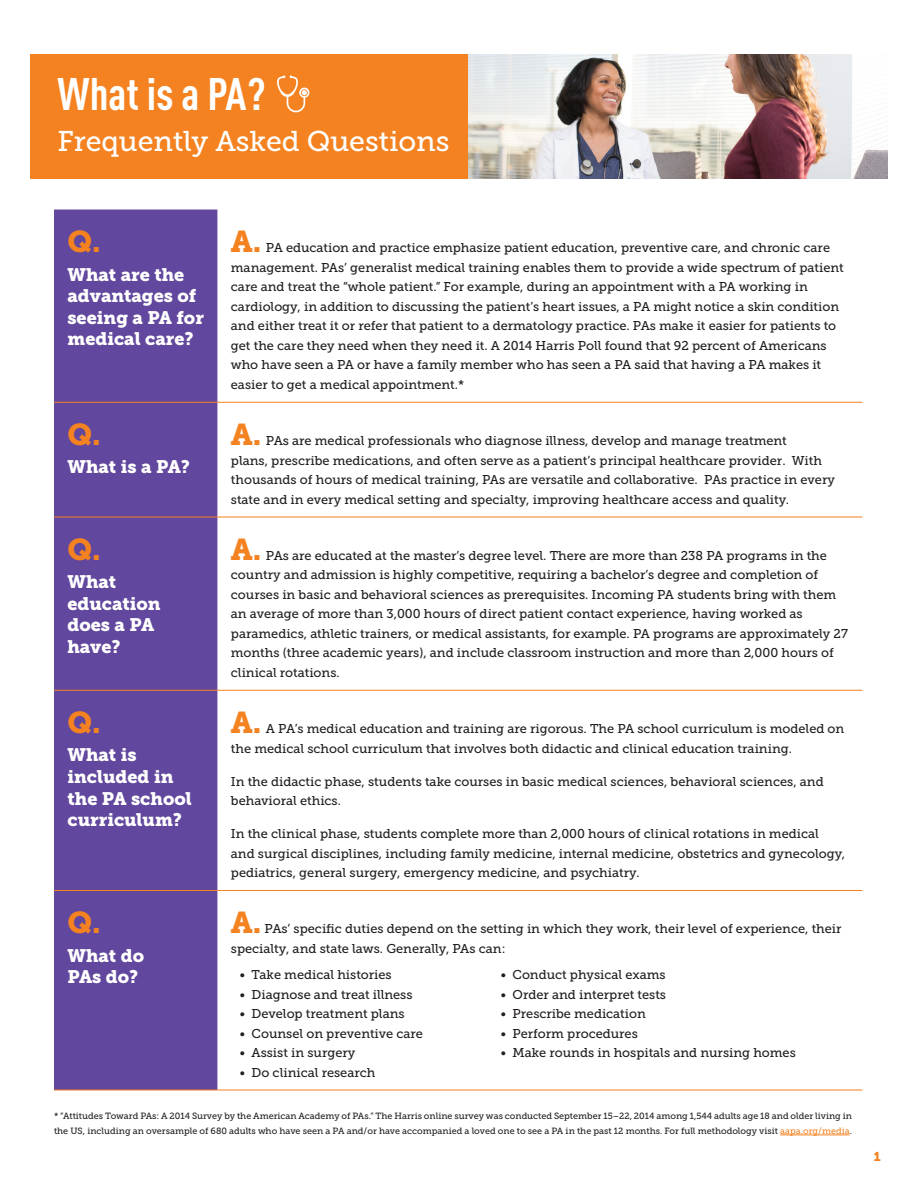
<style>
.page{position:relative;width:918px;height:1188px;background:#fff}
.page>*{position:absolute;margin:0;border:0;box-sizing:border-box;transform-origin:0 0}
.Paragraph_Style_1{font:700 condensed 45px "DINOT";color:#fff}
.Q___A{font:30px "Museo Slab 900";color:#f58220}
.Paragraph_Style_1-2{font:28.5px "Museo Slab 500";color:#fff}
.Q___A-2{font:18px/21.6px "Museo Slab 900";color:#fff}
.Q___A-3{font:12.75px/19.5px "Museo Slab 500";color:#231f20}
.Q___A-4{font:12.75px "Museo Slab 900";color:#f58220}
.body{font:9px/15px "Museo Slab 500";color:#231f20}
.s1{color:#f58220}
.s2{color:#133863}
</style>
<div class="page">
<div style="left:31px;top:54px;width:438px;height:124px;background:#f58220"></div>
<svg style="left:277px;top:75px;width:33px;height:37px"></svg>
<img style="left:469px;top:54px;width:418px;height:124px">
<div style="left:54px;top:210px;width:163px;height:880px;background:#61479d"></div>
<hr style="left:54px;top:402px;width:163px;height:1px;background:#f58220">
<hr style="left:54px;top:517px;width:163px;height:1px;background:#f58220">
<hr style="left:54px;top:690px;width:163px;height:1px;background:#f58220">
<hr style="left:54px;top:890px;width:163px;height:1px;background:#f58220">
<hr style="left:217px;top:402px;width:645px;height:1px;background:#f58220">
<hr style="left:217px;top:517px;width:645px;height:1px;background:#f58220">
<hr style="left:217px;top:690px;width:645px;height:1px;background:#f58220">
<hr style="left:217px;top:890px;width:645px;height:1px;background:#f58220">
<hr style="left:54px;top:1090px;width:163px;height:1px;background:#f58220">
<hr style="left:217px;top:1090px;width:645px;height:1px;background:#f58220">
<hr style="left:780px;top:1135px;width:70px;height:1px;background:#f58220">
<p class="Paragraph_Style_1" style="left:58px;top:67px;width:210px">What is a PA?</p>
<p class="Paragraph_Style_1-2" style="left:58px;top:125px;width:393px">Frequently Asked Questions</p>
<p class="Q___A" style="left:68px;top:224px;width:35px">Q.</p>
<p class="Q___A-2" style="left:68px;top:264px;width:138px">What are the advantages of seeing a PA for medical care?</p>
<p class="Q___A" style="left:68px;top:417px;width:35px">Q.</p>
<p class="Q___A-2" style="left:68px;top:456px;width:124px">What is a PA?</p>
<p class="Q___A" style="left:68px;top:532px;width:35px">Q.</p>
<p class="Q___A-2" style="left:68px;top:571px;width:95px">What education does a PA have?</p>
<p class="Q___A" style="left:68px;top:705px;width:35px">Q.</p>
<p class="Q___A-2" style="left:68px;top:744px;width:126px">What is included in the PA school curriculum?</p>
<p class="Q___A" style="left:231px;top:224px;width:32px">A.</p>
<p class="Q___A-3" style="left:231px;top:238px;width:614px;text-indent:35px">PA education and practice emphasize patient education, preventive care, and chronic care management. PAs’ generalist medical training enables them to provide a wide spectrum of patient care and treat the “whole patient.” For example, during an appointment with a PA working in cardiology, in addition to discussing the patient’s heart issues, a PA might notice a skin condition and either treat it or refer that patient to a dermatology practice. PAs make it easier for patients to get the care they need when they need it. A 2014 Harris Poll found that 92 percent of Americans who have seen a PA or have a family member who has seen a PA said that having a PA makes it easier to get a medical appointment.*</p>
<p class="Q___A" style="left:231px;top:417px;width:32px">A.</p>
<p class="Q___A-3" style="left:231px;top:431px;width:606px;text-indent:35px">PAs are medical professionals who diagnose illness, develop and manage treatment<br>plans, prescribe medications, and often serve as a patient’s principal healthcare provider. With thousands of hours of medical training, PAs are versatile and collaborative. PAs practice in every state and in every medical setting and specialty, improving healthcare access and quality.</p>
<p class="Q___A" style="left:231px;top:532px;width:32px">A.</p>
<p class="Q___A-3" style="left:231px;top:546px;width:619px;text-indent:35px">PAs are educated at the master’s degree level. There are more than 238 PA programs in the country and admission is highly competitive, requiring a bachelor’s degree and completion of courses in basic and behavioral sciences as prerequisites. Incoming PA students bring with them an average of more than 3,000 hours of direct patient contact experience, having worked as paramedics, athletic trainers, or medical assistants, for example. PA programs are approximately 27 months (three academic years), and include classroom instruction and more than 2,000 hours of clinical rotations.</p>
<p class="Q___A" style="left:231px;top:705px;width:32px">A.</p>
<p class="Q___A-3" style="left:231px;top:719px;width:615px;text-indent:35px">A PA’s medical education and training are rigorous. The PA school curriculum is modeled on the medical school curriculum that involves both didactic and clinical education training.</p>
<p class="Q___A-3" style="left:231px;top:771px;width:594px">In the didactic phase, students take courses in basic medical sciences, behavioral sciences, and behavioral ethics.</p>
<p class="Q___A-3" style="left:231px;top:824px;width:616px">In the clinical phase, students complete more than 2,000 hours of clinical rotations in medical and surgical disciplines, including family medicine, internal medicine, obstetrics and gynecology, pediatrics, general surgery, emergency medicine, and psychiatry.</p>
<p class="Q___A" style="left:68px;top:905px;width:35px">Q.</p>
<p class="Q___A-2" style="left:68px;top:945px;width:78px">What do<br>PAs do?</p>
<p class="Q___A" style="left:231px;top:905px;width:32px">A.</p>
<p class="Q___A-3" style="left:231px;top:919px;width:612px;text-indent:34px">PAs’ specific duties depend on the setting in which they work, their level of experience, their specialty, and state laws. Generally, PAs can:</p>
<p class="Q___A-3" style="left:240px;top:965px;width:153px">• Take medical histories</p>
<p class="Q___A-3" style="left:501px;top:965px;width:166px">• Conduct physical exams</p>
<p class="Q___A-3" style="left:240px;top:984px;width:174px">• Diagnose and treat illness</p>
<p class="Q___A-3" style="left:501px;top:984px;width:167px">• Order and interpret tests</p>
<p class="Q___A-3" style="left:240px;top:1004px;width:166px">• Develop treatment plans</p>
<p class="Q___A-3" style="left:501px;top:1004px;width:146px">• Prescribe medication</p>
<p class="Q___A-3" style="left:240px;top:1023px;width:185px">• Counsel on preventive care</p>
<p class="Q___A-3" style="left:501px;top:1023px;width:138px">• Perform procedures</p>
<p class="Q___A-3" style="left:240px;top:1043px;width:117px">• Assist in surgery</p>
<p class="Q___A-3" style="left:501px;top:1043px;width:296px">• Make rounds in hospitals and nursing homes</p>
<p class="Q___A-3" style="left:240px;top:1062px;width:137px">• Do clinical research</p>
<p class="body" style="left:54px;top:1108px;width:799px">* “Attitudes Toward PAs: A 2014 Survey by the American Academy of PAs.” The Harris online survey was conducted September 15–22, 2014 among 1,544 adults age 18 and older living in the US, including an oversample of 680 adults who have seen a PA and/or have accompanied a loved one to see a PA in the past 12 months. For full methodology visit <span class="s1">aapa.org/media</span><span class="s2">.</span></p>
<p class="Q___A-4" style="left:874px;top:1149px;width:8px">1</p>
</div>
